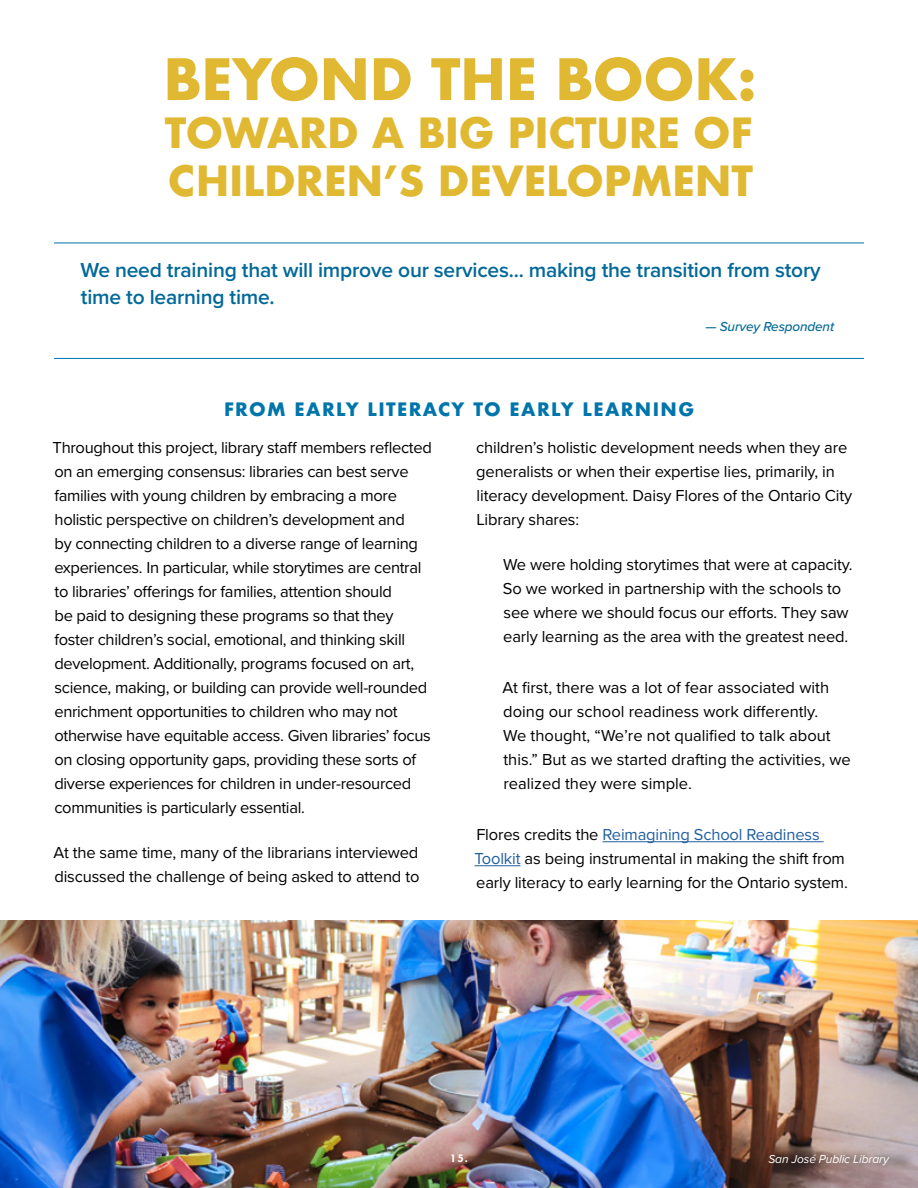
<style>
.page{position:relative;width:918px;height:1188px;background:#fff}
.page>*{position:absolute;margin:0;border:0;box-sizing:border-box;transform-origin:0 0}
.t1{font:700 55.5px "Futura";letter-spacing:-.01em;color:#e1b832}
.t2{font:700 40.5px/48px "Futura";letter-spacing:-.01em;color:#e1b832}
.t3{font:600 21px/27px "Proxima Nova";letter-spacing:-.01em;color:#036998}
.t4{font:700 18px "Futura";letter-spacing:.075em;color:#0075ab}
.Body{font:16.5px/24px "Proxima Nova";letter-spacing:-.02em;color:#000}
.Body-2{font:16.5px/24px "Proxima Nova";color:#000}
.t5{font:italic 500 13.5px "Proxima Nova";letter-spacing:-.01em;color:#036998}
.t6{font:italic 12px "Proxima Nova";letter-spacing:-.01em;color:#fff}
.t7{font:700 12px "Tw Cen";color:#fff}
.s1{color:#215e9e}
</style>
<div class="page">
<hr style="left:54px;top:243px;width:810px;height:1px;background:#0075ab">
<hr style="left:54px;top:358px;width:810px;height:1px;background:#0075ab">
<hr style="left:603px;top:842px;width:221px;height:1px;background:#215e9e">
<hr style="left:475px;top:866px;width:45px;height:1px;background:#215e9e">
<img style="left:0;top:920px;width:918px;height:268px">
<div style="left:781px;top:1147px;width:137px;height:27px;background:#000;opacity:.65"></div>
<h2 class="t1" style="left:163px;top:39px;width:595px">BEYOND THE BOOK:</h2>
<h2 class="t2" style="left:165px;top:109px;width:590px">TOWARD A BIG PICTURE OF<br>CHILDREN’S DEVELOPMENT</h2>
<h3 class="t3" style="left:81px;top:257px;width:742px">We need training that will improve our services... making the transition from story time to learning time.</h3>
<h3 class="t5" style="left:705px;top:319px;width:130px">— Survey Respondent</h3>
<h3 class="t4" style="left:224px;top:396px;width:472px">FROM EARLY LITERACY TO EARLY LEARNING</h3>
<p class="Body" style="left:53px;top:436px;width:381px">Throughout this project, library staff members reflected on an emerging consensus: libraries can best serve families with young children by embracing a more holistic perspective on children’s development and<br>by connecting children to a diverse range of learning experiences. In particular, while storytimes are central to libraries’ offerings for families, attention should<br>be paid to designing these programs so that they foster children’s social, emotional, and thinking skill development. Additionally, programs focused on art, science, making, or building can provide well-rounded enrichment opportunities to children who may not otherwise have equitable access. Given libraries’ focus on closing opportunity gaps, providing these sorts of diverse experiences for children in under-resourced communities is particularly essential.</p>
<p class="Body" style="left:53px;top:841px;width:368px">At the same time, many of the librarians interviewed discussed the challenge of being asked to attend to</p>
<p class="Body" style="left:476px;top:436px;width:377px">children’s holistic development needs when they are generalists or when their expertise lies, primarily, in literacy development. Daisy Flores of the Ontario City Library shares:</p>
<p class="Body" style="left:503px;top:552px;width:351px">We were holding storytimes that were at capacity.<br>So we worked in partnership with the schools to see where we should focus our efforts. They saw early learning as the area with the greatest need.</p>
<p class="Body-2" style="left:502px;top:675px;width:350px">At first, there was a lot of fear associated with doing our school readiness work differently.<br>We thought, “We’re not qualified to talk about this.” But as we started drafting the activities, we realized they were simple.</p>
<p class="Body" style="left:475px;top:822px;width:375px">Flores credits the <span class="s1">Reimagining School Readiness<br>Toolkit</span> as being instrumental in making the shift from early literacy to early learning for the Ontario system.</p>
<p class="t7" style="left:450px;top:1151px;width:19px">15.</p>
<p class="t6" style="left:768px;top:1152px;width:122px">San José Public Library</p>
</div>
